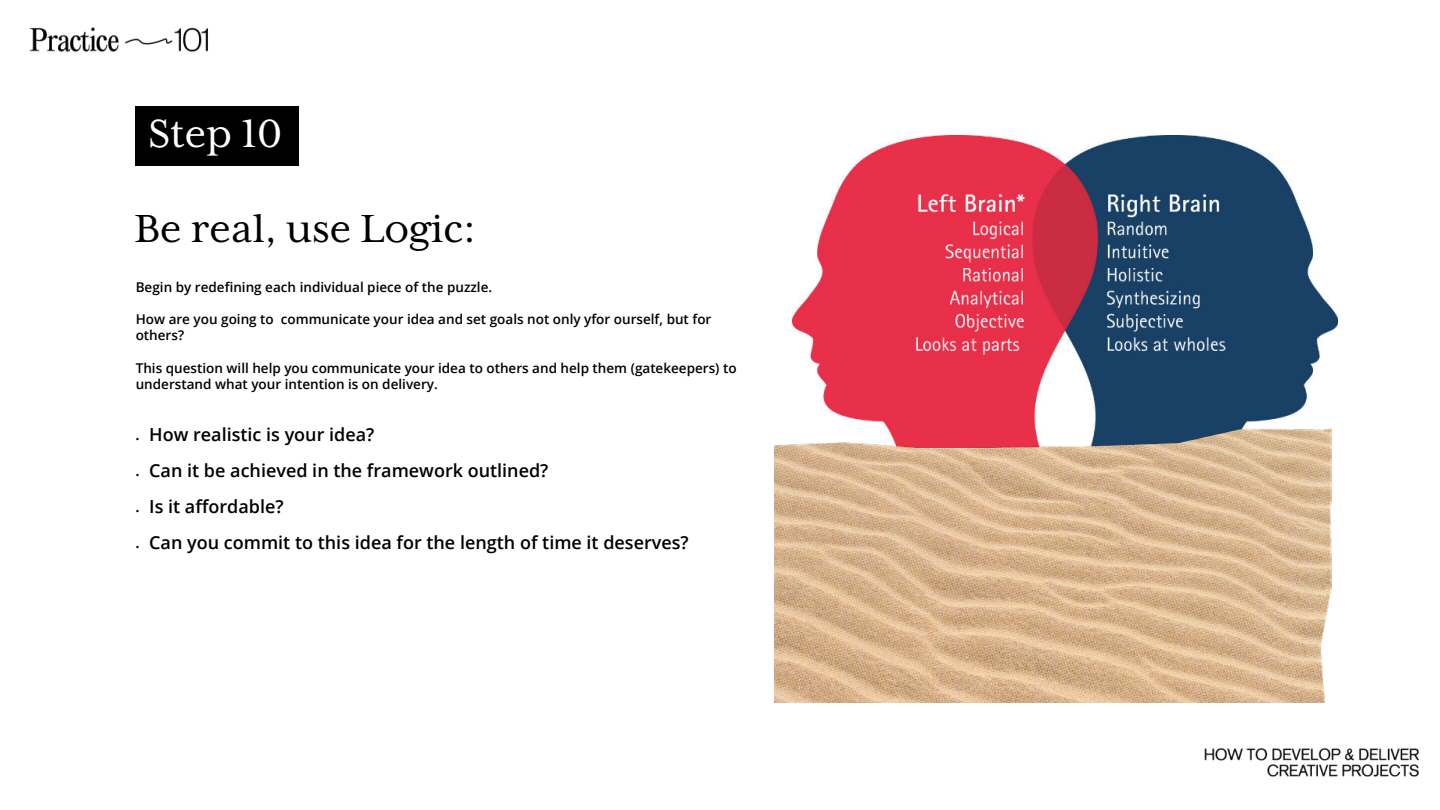
<style>
.page{position:relative;width:1440px;height:810px;background:#fff}
.page>*{position:absolute;margin:0;border:0;box-sizing:border-box;transform-origin:0 0}
.t1{font:45px "Mrs Eaves XL Serif OT";color:#000}
.t2{font:45px "Mrs Eaves XL Serif OT";color:#fff}
.t3{font:600 18px "Open Sans";color:#000}
.t4{font:600 13.5px/16.2px "Open Sans";color:#000}
.s1{font-family:"Minion Pro";font-weight:400;font-size:9px}
</style>
<div class="page">
<img style="left:29px;top:27px;width:179px;height:25px">
<img style="left:1204px;top:748px;width:216px;height:29px">
<img style="left:793px;top:136px;width:544px;height:292px">
<img style="left:774px;top:428px;width:558px;height:275px">
<div style="left:135px;top:106px;width:164px;height:59px;background:#000"></div>
<h1 class="t2" style="left:148px;top:109px;width:135px">Step 10</h1>
<h1 class="t1" style="left:134px;top:204px;width:343px">Be real, use Logic:</h1>
<p class="t4" style="left:136px;top:278px;width:358px">Begin by redefining each individual piece of the puzzle.</p>
<p class="t4" style="left:136px;top:311px;width:577px">How are you going to communicate your idea and set goals not only yfor ourself, but for others?</p>
<p class="t4" style="left:136px;top:359px;width:602px">This question will help you communicate your idea to others and help them (gatekeepers) to understand what your intention is on delivery.</p>
<h2 class="t3" style="left:136px;top:422px;width:240px"><span class="s1">•</span> How realistic is your idea?</h2>
<h2 class="t3" style="left:136px;top:458px;width:414px"><span class="s1">•</span> Can it be achieved in the framework outlined?</h2>
<h2 class="t3" style="left:136px;top:494px;width:149px"><span class="s1">•</span> Is it affordable?</h2>
<h2 class="t3" style="left:136px;top:530px;width:555px"><span class="s1">•</span> Can you commit to this idea for the length of time it deserves?</h2>
</div>
